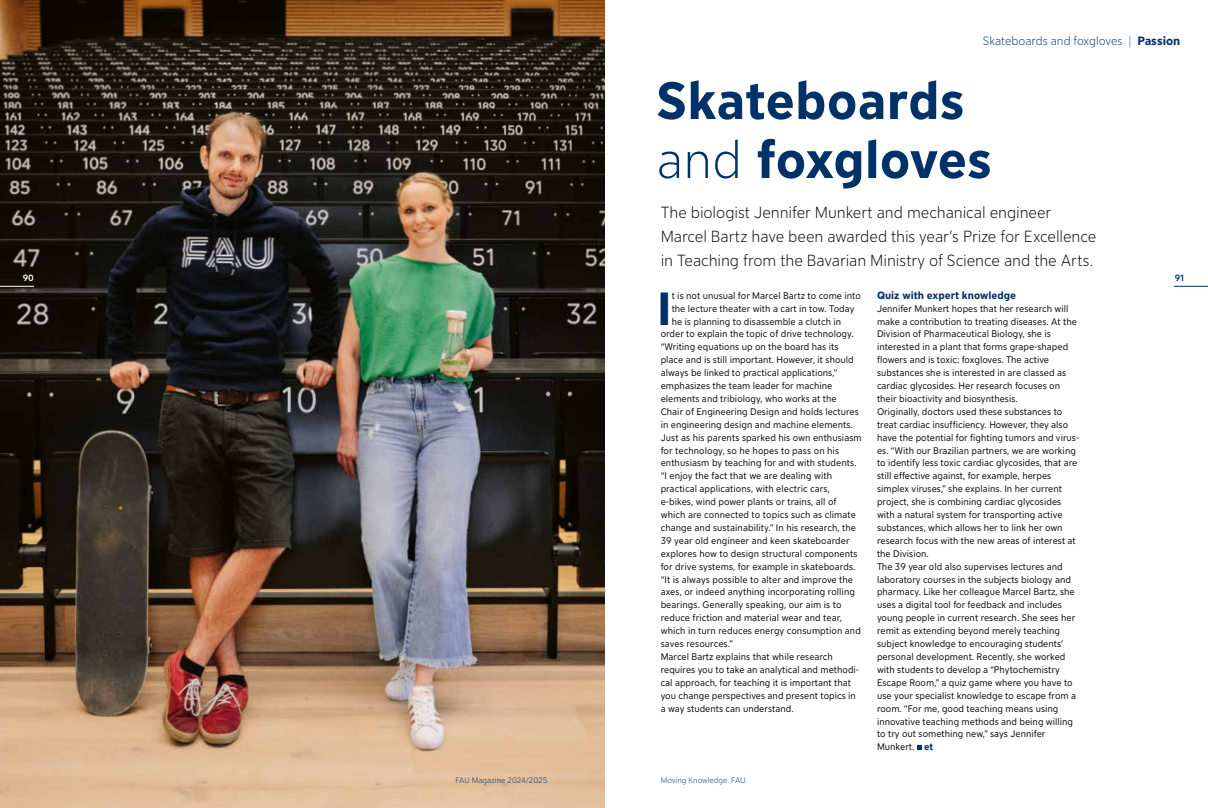
<style>
.page{position:relative;width:1208px;height:808px;background:#fff}
.page>*{position:absolute;margin:0;border:0;box-sizing:border-box;transform-origin:0 0}
.t1{font:700 52px/59px "FAU Sans";color:#003169}
.t2{font:700 46.1px "FAU Sans";color:#003169}
.t3{font:300 16px/24px "FAU Sans";letter-spacing:-.005em;color:#000}
.t4{font:300 12px "FAU Sans";color:#003169}
.t5{font:700 10.5px "FAU Sans";color:#003169}
.t6{font:9.5px/12.9px "FAU Sans";color:#000}
.t7{font:500 9px "FAU Sans";color:#fff}
.t8{font:500 9px "FAU Sans";color:#003169}
.t9{font:300 8px "FAU Sans";color:#003169}
.s1{font-weight:700}
.s2{font-weight:300}
.s3{font-weight:700;color:#003169}
</style>
<div class="page">
<img style="left:0;top:0;width:604px;height:808px">
<hr style="left:0;top:286px;width:34px;height:1px;background:#fff">
<hr style="left:1174px;top:286px;width:34px;height:1px;background:#003169">
<svg style="left:917px;top:745px;width:5px;height:5px"></svg>
<p class="t4" style="left:982px;top:33px;width:199px">Skateboards and foxgloves | <span class="s1">Passion</span></p>
<h1 class="t1" style="left:656px;top:68px;width:337px">Skateboards <span class="s2">and</span> foxgloves</h1>
<h3 class="t3" style="left:660px;top:200px;width:437px">The biologist Jennifer Munkert and mechanical engineer<br>Marcel Bartz have been awarded this year’s Prize for Excellence in Teaching from the Bavarian Ministry of Science and the Arts.</h3>
<p class="t7" style="left:23px;top:272px;width:13px">90</p>
<p class="t8" style="left:1174px;top:272px;width:11px">91</p>
<h2 class="t2" style="left:657px;top:275px;width:16px">I</h2>
<p class="t6" style="left:671px;top:288px;width:191px">t is not unusual for Marcel Bartz to come into</p>
<p class="t6" style="left:671px;top:301px;width:184px">the lecture theater with a cart in tow. Today</p>
<p class="t6" style="left:671px;top:314px;width:171px">he is planning to disassemble a clutch in</p>
<p class="t6" style="left:660px;top:327px;width:194px">order to explain the topic of drive technology.</p>
<p class="t6" style="left:660px;top:340px;width:179px">“Writing equations up on the board has its</p>
<p class="t6" style="left:660px;top:353px;width:194px">place and is still important. However, it should</p>
<p class="t6" style="left:660px;top:366px;width:178px">always be linked to practical applications,”</p>
<p class="t6" style="left:660px;top:379px;width:173px">emphasizes the team leader for machine</p>
<p class="t6" style="left:660px;top:392px;width:177px">elements and tribiology, who works at the</p>
<p class="t6" style="left:660px;top:404px;width:200px">Chair of Engineering Design and holds lectures</p>
<p class="t6" style="left:660px;top:417px;width:194px">in engineering design and machine elements.</p>
<p class="t6" style="left:660px;top:430px;width:203px">Just as his parents sparked his own enthusiasm</p>
<p class="t6" style="left:660px;top:443px;width:180px">for technology, so he hopes to pass on his</p>
<p class="t6" style="left:660px;top:456px;width:197px">enthusiasm by teaching for and with students.</p>
<p class="t6" style="left:660px;top:469px;width:173px">“I enjoy the fact that we are dealing with</p>
<p class="t6" style="left:660px;top:482px;width:171px">practical applications, with electric cars,</p>
<p class="t6" style="left:660px;top:495px;width:177px">e-bikes, wind power plants or trains, all of</p>
<p class="t6" style="left:660px;top:508px;width:197px">which are connected to topics such as climate</p>
<p class="t6" style="left:660px;top:521px;width:197px">change and sustainability.” In his research, the</p>
<p class="t6" style="left:660px;top:533px;width:190px">39 year old engineer and keen skateboarder</p>
<p class="t6" style="left:660px;top:546px;width:198px">explores how to design structural components</p>
<p class="t6" style="left:660px;top:559px;width:196px">for drive systems, for example in skateboards.</p>
<p class="t6" style="left:660px;top:572px;width:194px">“It is always possible to alter and improve the</p>
<p class="t6" style="left:660px;top:585px;width:196px">axes, or indeed anything incorporating rolling</p>
<p class="t6" style="left:660px;top:598px;width:182px">bearings. Generally speaking, our aim is to</p>
<p class="t6" style="left:660px;top:611px;width:183px">reduce friction and material wear and tear,</p>
<p class="t6" style="left:660px;top:624px;width:202px">which in turn reduces energy consumption and</p>
<p class="t6" style="left:660px;top:637px;width:74px">saves resources.”</p>
<p class="t6" style="left:660px;top:650px;width:174px">Marcel Bartz explains that while research</p>
<p class="t6" style="left:660px;top:662px;width:200px">requires you to take an analytical and methodi-</p>
<p class="t6" style="left:660px;top:675px;width:192px">cal approach, for teaching it is important that</p>
<p class="t6" style="left:660px;top:688px;width:197px">you change perspectives and present topics in</p>
<p class="t6" style="left:660px;top:701px;width:134px">a way students can understand.</p>
<p class="t9" style="left:455px;top:775px;width:93px">FAU Magazine 2024/2025</p>
<p class="t9" style="left:660px;top:775px;width:88px">Moving Knowledge. FAU.</p>
<p class="t5" style="left:877px;top:287px;width:140px">Quiz with expert knowledge</p>
<p class="t6" style="left:877px;top:301px;width:204px">Jennifer Munkert hopes that her research will make a contribution to treating diseases. At the Division of Pharmaceutical Biology, she is interested in a plant that forms grape-shaped flowers and is toxic: foxgloves. The active substances she is interested in are classed as cardiac glycosides. Her research focuses on their bioactivity and biosynthesis.<br>Originally, doctors used these substances to treat cardiac insufficiency. However, they also have the potential for fighting tumors and virus&shy;es. “With our Brazilian partners, we are working to identify less toxic cardiac glycosides, that are still effective against, for example, herpes simplex viruses,” she explains. In her current project, she is combining cardiac glycosides with a natural system for transporting active substances, which allows her to link her own research focus with the new areas of interest at the Division.<br>The 39 year old also supervises lectures and laboratory courses in the subjects biology and pharmacy. Like her colleague Marcel Bartz, she uses a digital tool for feedback and includes young people in current research. She sees her remit as extending beyond merely teaching subject knowledge to encouraging students’ personal development. Recently, she worked with students to develop a “Phytochemistry Escape Room,” a quiz game where you have to use your specialist knowledge to escape from a room. “For me, good teaching means using innovative teaching methods and being willing to try out something new,” says Jennifer Munkert. <span class="s3">et</span></p>
</div>
